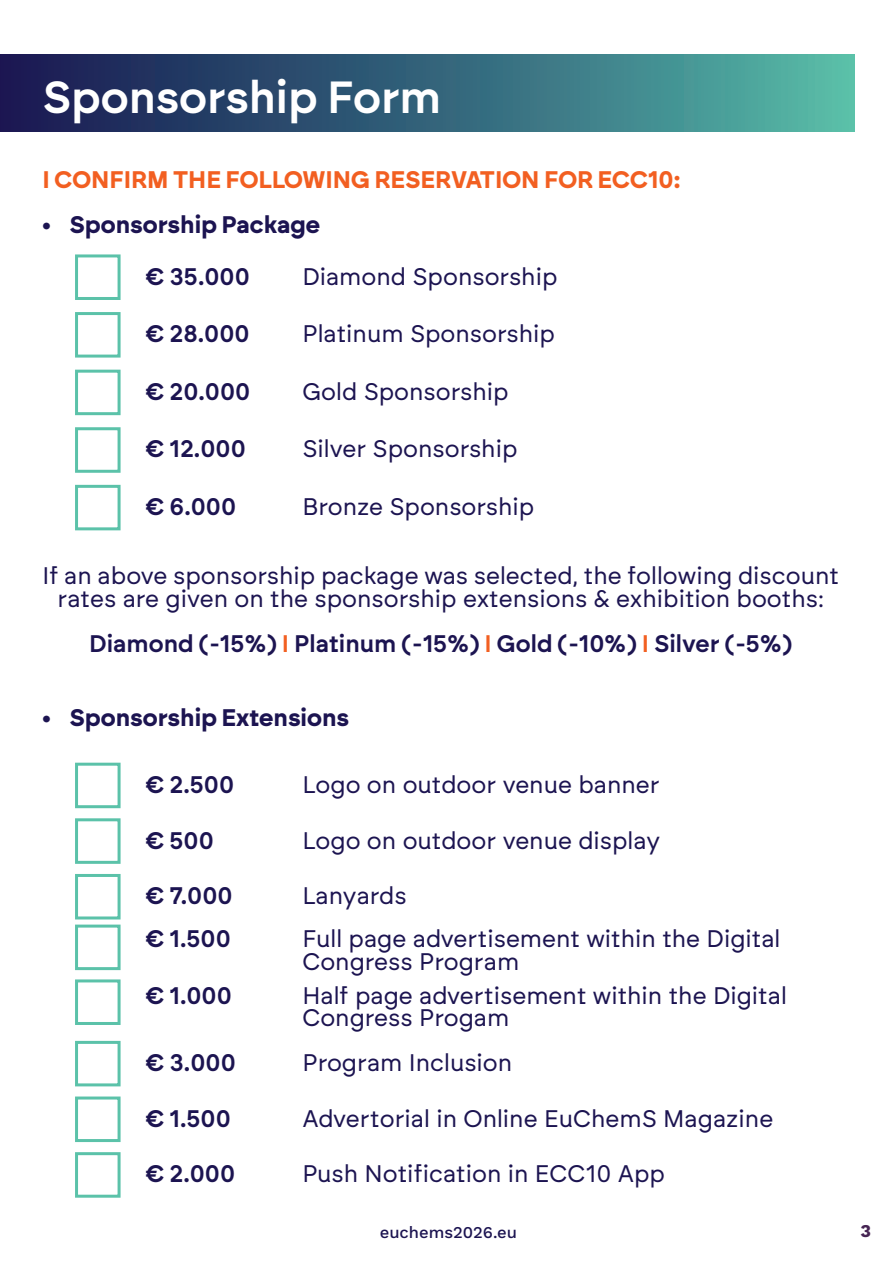
<style>
.page{position:relative;width:893px;height:1263px;background:#fff}
.page>*{position:absolute;margin:0;border:0;box-sizing:border-box;transform-origin:0 0}
.t1{font:600 45px "Brockmann";color:#fff}
.t2{font:24px/22.5px "Brockmann";color:#1c1451}
.t3{font:600 24px "Brockmann";color:#1c1451}
.t4{font:700 24px "Brockmann";color:#1c1451}
.t5{font:700 24px "Brockmann";color:#f25f21}
.t6{font:700 18px "Work Sans";color:#462453}
.t7{font:500 16.5px "Work Sans";color:#1c1451}
.s1{color:#f25f21}
</style>
<div class="page">
<div style="left:0;top:55px;width:855px;height:76px;background:linear-gradient(to right,#161450,#54b8a7)"></div>
<div style="left:75px;top:254px;width:46px;height:46px;border:3px solid #5bc2a9"></div>
<div style="left:75px;top:312px;width:46px;height:46px;border:3px solid #5bc2a9"></div>
<div style="left:75px;top:370px;width:46px;height:45px;border:3px solid #5bc2a9"></div>
<div style="left:75px;top:427px;width:46px;height:46px;border:3px solid #5bc2a9"></div>
<div style="left:75px;top:485px;width:46px;height:45px;border:3px solid #5bc2a9"></div>
<div style="left:75px;top:763px;width:46px;height:45px;border:3px solid #5bc2a9"></div>
<div style="left:75px;top:818px;width:46px;height:46px;border:3px solid #5bc2a9"></div>
<div style="left:75px;top:874px;width:46px;height:45px;border:3px solid #5bc2a9"></div>
<div style="left:75px;top:924px;width:46px;height:46px;border:3px solid #5bc2a9"></div>
<div style="left:75px;top:979px;width:46px;height:46px;border:3px solid #5bc2a9"></div>
<div style="left:75px;top:1041px;width:46px;height:45px;border:3px solid #5bc2a9"></div>
<div style="left:75px;top:1096px;width:46px;height:46px;border:3px solid #5bc2a9"></div>
<div style="left:75px;top:1152px;width:46px;height:46px;border:3px solid #5bc2a9"></div>
<h1 class="t1" style="left:43px;top:69px;width:400px">Sponsorship Form</h1>
<p class="t5" style="left:43px;top:165px;width:639px">I CONFIRM THE FOLLOWING RESERVATION FOR ECC10:</p>
<p class="t4" style="left:43px;top:210px;width:279px">• Sponsorship Package</p>
<p class="t3" style="left:145px;top:261px;width:106px">€ 35.000</p>
<p class="t2" style="left:302px;top:265px;width:257px">Diamond Sponsorship</p>
<p class="t3" style="left:145px;top:319px;width:106px">€ 28.000</p>
<p class="t2" style="left:302px;top:322px;width:254px">Platinum Sponsorship</p>
<p class="t3" style="left:145px;top:376px;width:107px">€ 20.000</p>
<p class="t2" style="left:302px;top:380px;width:208px">Gold Sponsorship</p>
<p class="t3" style="left:145px;top:434px;width:102px">€ 12.000</p>
<p class="t2" style="left:302px;top:437px;width:217px">Silver Sponsorship</p>
<p class="t3" style="left:145px;top:492px;width:92px">€ 6.000</p>
<p class="t2" style="left:302px;top:495px;width:234px">Bronze Sponsorship</p>
<p class="t2" style="left:43px;top:564px;width:798px;text-align:center">If an above sponsorship package was selected, the following discount rates are given on the sponsorship extensions &amp; exhibition booths:</p>
<p class="t3" style="left:89px;top:628px;width:704px">Diamond (-15%) <span class="s1">I</span> Platinum (-15%) <span class="s1">I</span> Gold (-10%) <span class="s1">I</span> Silver (-5%)</p>
<p class="t4" style="left:43px;top:703px;width:308px">• Sponsorship Extensions</p>
<p class="t3" style="left:145px;top:769px;width:90px">€ 2.500</p>
<p class="t2" style="left:302px;top:773px;width:359px">Logo on outdoor venue banner</p>
<p class="t3" style="left:145px;top:825px;width:70px">€ 500</p>
<p class="t2" style="left:302px;top:828px;width:359px">Logo on outdoor venue display</p>
<p class="t3" style="left:145px;top:881px;width:89px">€ 7.000</p>
<p class="t2" style="left:302px;top:884px;width:106px">Lanyards</p>
<p class="t3" style="left:145px;top:924px;width:87px">€ 1.500</p>
<p class="t2" style="left:302px;top:927px;width:480px">Full page advertisement within the Digital<br>Congress Program</p>
<p class="t3" style="left:145px;top:980px;width:88px">€ 1.000</p>
<p class="t2" style="left:302px;top:984px;width:486px">Half page advertisement within the Digital<br>Congress Progam</p>
<p class="t3" style="left:145px;top:1048px;width:92px">€ 3.000</p>
<p class="t2" style="left:302px;top:1051px;width:211px">Program Inclusion</p>
<p class="t3" style="left:145px;top:1103px;width:87px">€ 1.500</p>
<p class="t2" style="left:302px;top:1107px;width:472px">Advertorial in Online EuChemS Magazine</p>
<p class="t3" style="left:145px;top:1159px;width:91px">€ 2.000</p>
<p class="t2" style="left:302px;top:1162px;width:364px">Push Notification in ECC10 App</p>
<p class="t7" style="left:380px;top:1223px;width:139px">euchems2026.eu</p>
<p class="t6" style="left:861px;top:1221px;width:12px">3</p>
</div>
